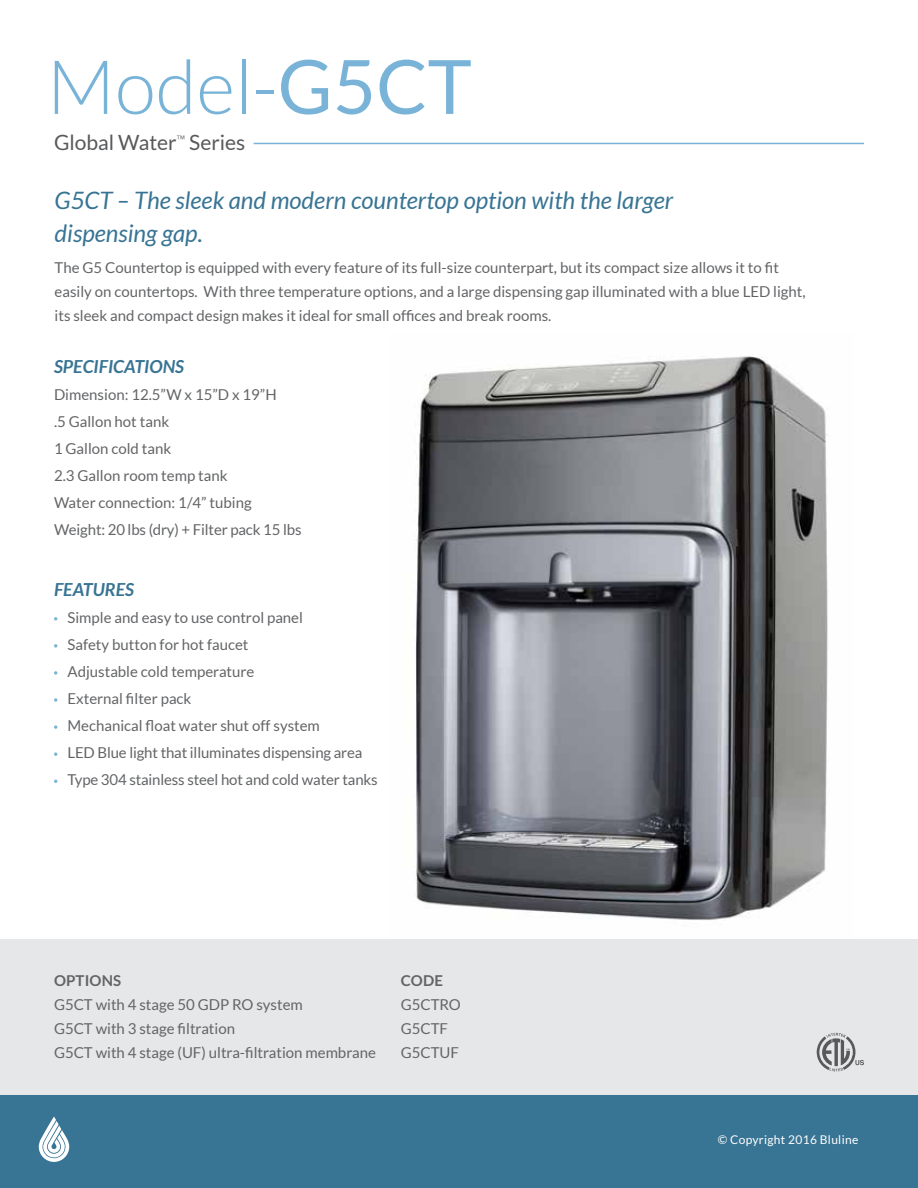
<style>
.page{position:relative;width:918px;height:1188px;background:#fff}
.page>*{position:absolute;margin:0;border:0;box-sizing:border-box;transform-origin:0 0}
.t1{font:300 75px "Lato";color:#79b4d8}
.t2{font:italic 24px/33px "Lato";color:#387494}
.t3{font:21px "Lato";color:#58595b}
.t4{font:italic 700 18px "Lato";color:#387494}
.t5{font:15px/27px "Lato";color:#636466}
.t6{font:700 15px "Lato";letter-spacing:.01em;color:#636466}
.t7{font:12px "Lato";letter-spacing:.025em;color:#fff}
.t8{font:300 9px "Helvetica";color:#58595b}
.s1{font-weight:400}
</style>
<div class="page">
<div style="left:0;top:940px;width:918px;height:155px;background:#e6e7e8"></div>
<svg style="left:817px;top:1033px;width:47px;height:38px"></svg>
<div style="left:0;top:1095px;width:918px;height:93px;background:#387494"></div>
<svg style="left:39px;top:1116px;width:30px;height:46px"></svg>
<img style="left:414px;top:356px;width:415px;height:564px">
<hr style="left:254px;top:143px;width:610px;height:1px;background:#79b4d8">
<svg style="left:54px;top:644px;width:3px;height:4px"></svg>
<svg style="left:54px;top:698px;width:3px;height:4px"></svg>
<svg style="left:54px;top:617px;width:3px;height:4px"></svg>
<svg style="left:54px;top:671px;width:3px;height:4px"></svg>
<svg style="left:54px;top:725px;width:3px;height:4px"></svg>
<svg style="left:54px;top:752px;width:3px;height:4px"></svg>
<h1 class="t1" style="left:47px;top:47px;width:426px">Model-<span class="s1">G5CT</span></h1>
<h3 class="t3" style="left:54px;top:130px;width:124px">Global Water</h3>
<p class="t8" style="left:177px;top:131px;width:10px">™</p>
<h3 class="t3" style="left:189px;top:130px;width:58px">Series</h3>
<h2 class="t2" style="left:55px;top:184px;width:620px">G5CT – The sleek and modern countertop option with the larger dispensing gap.</h2>
<p class="t5" style="left:55px;top:255px;width:753px;line-height:24px">The G5 Countertop is equipped with every feature of its full-size counterpart, but its compact size allows it to fit easily on countertops. With three temperature options, and a large dispensing gap illuminated with a blue LED light, its sleek and compact design makes it ideal for small offices and break rooms.</p>
<p class="t4" style="left:54px;top:356px;width:132px">SPECIFICATIONS</p>
<p class="t5" style="left:54px;top:381px;width:249px">Dimension: 12.5”W x 15”D x 19”H<br>.5 Gallon hot tank<br>1 Gallon cold tank<br>2.3 Gallon room temp tank<br>Water connection: 1/4” tubing<br>Weight: 20 lbs (dry) + Filter pack 15 lbs</p>
<p class="t4" style="left:54px;top:579px;width:82px">FEATURES</p>
<p class="t5" style="left:68px;top:604px;width:312px">Simple and easy to use control panel<br>Safety button for hot faucet<br>Adjustable cold temperature<br>External filter pack<br>Mechanical float water shut off system<br>LED Blue light that illuminates dispensing area Type 304 stainless steel hot and cold water tanks</p>
<p class="t6" style="left:54px;top:972px;width:69px">OPTIONS</p>
<p class="t5" style="left:54px;top:993px;width:323px;line-height:24px">G5CT with 4 stage 50 GDP RO system<br>G5CT with 3 stage filtration<br>G5CT with 4 stage (UF) ultra-filtration membrane</p>
<p class="t6" style="left:401px;top:972px;width:44px">CODE</p>
<p class="t5" style="left:401px;top:993px;width:62px;line-height:24px">G5CTRO<br>G5CTF<br>G5CTUF</p>
<p class="t7" style="left:718px;top:1133px;width:142px">© Copyright 2016 Bluline</p>
</div>
